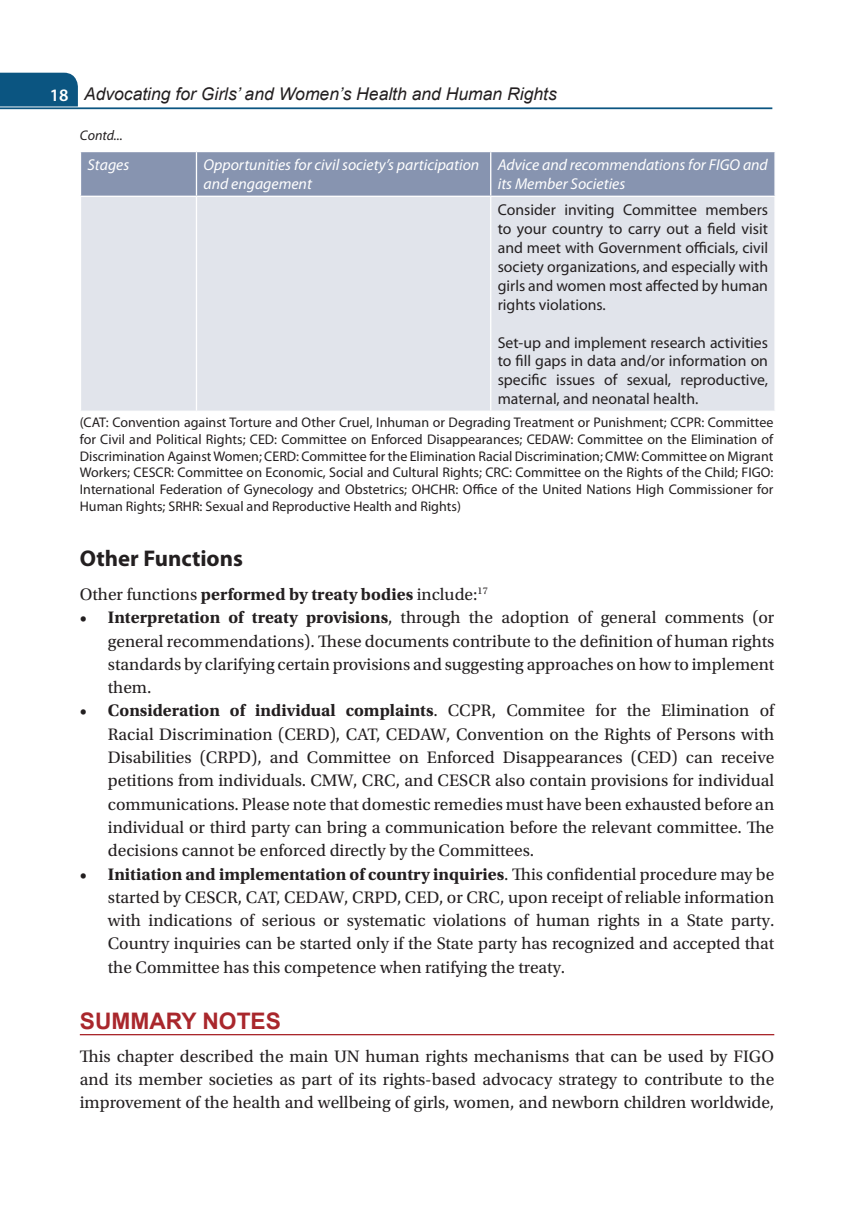
<style>
.page{position:relative;width:856px;height:1211px;background:#fff}
.page>*{position:absolute;margin:0;border:0;box-sizing:border-box;transform-origin:0 0}
.B_Level{font:700 22.75px "Myriad Pro";color:#231f20}
.A_Level{font:700 22.75px "Arial";color:#a9272c}
.Body_Text{font:17.5px/23.3px "Utopia Std";color:#231f20;text-align:justify}
.t1{font:italic 17.5px "Arial";color:#231f20}
.Body_Text-2{font:700 17.5px "Utopia Std";color:#231f20}
.Table_Text{font:15.75px/18.9px "Myriad Pro";color:#231f20;text-align:justify}
.Table_sub-head{font:italic 15.75px/18.9px "Myriad Pro";color:#fff}
.Table_Text-2{font:14px/16.8px "Myriad Pro";color:#231f20;text-align:justify}
.B_Level-2{font:italic 14px "Myriad Pro";color:#231f20}
.s1{font-family:"Myriad Pro";font-weight:600;font-style:normal;color:#fff}
.s2{font-weight:400}
.s3{font-weight:700}
</style>
<div class="page">
<div style="left:0;top:73px;width:78px;height:33px;background:#0b5581"></div>
<hr style="left:0;top:107px;width:772px;height:2px;background:#0b5581">
<div style="left:81px;top:152px;width:693px;height:43px;background:#8794b0"></div>
<div style="left:81px;top:197px;width:693px;height:213px;background:#e1e4eb"></div>
<hr style="left:196px;top:152px;width:1px;height:43px;background:#fff">
<hr style="left:490px;top:152px;width:1px;height:43px;background:#fff">
<hr style="left:196px;top:197px;width:1px;height:213px;background:#fff">
<hr style="left:490px;top:197px;width:1px;height:213px;background:#fff">
<hr style="left:80px;top:1033px;width:694px;height:2px;background:#a9272c">
<p class="t1" style="left:50px;top:83px;width:508px"><span class="s1">18</span> Advocating for Girls’ and Women’s Health and Human Rights</p>
<p class="B_Level-2" style="left:80px;top:127px;width:44px">Contd...</p>
<p class="Table_sub-head" style="left:87px;top:155px;width:43px">Stages</p>
<p class="Table_sub-head" style="left:203px;top:155px;width:277px">Opportunities for civil society’s participation and engagement</p>
<p class="Table_sub-head" style="left:497px;top:155px;width:271px">Advice and recommendations for FIGO and its Member Societies</p>
<p class="Table_Text" style="left:497px;top:200px;width:272px">Consider inviting Committee members to your country to carry out a field visit and meet with Government officials, civil society organizations, and especially with girls and women most affected by human rights violations.</p>
<p class="Table_Text" style="left:497px;top:332px;width:272px">Set-up and implement research activities to fill gaps in data and/or information on specific issues of sexual, reproductive, maternal, and neonatal health.</p>
<p class="Table_Text-2" style="left:80px;top:413px;width:695px">(CAT: Convention against Torture and Other Cruel, Inhuman or Degrading Treatment or Punishment; CCPR: Committee for Civil and Political Rights; CED: Committee on Enforced Disappearances; CEDAW: Committee on the Elimination of Discrimination Against Women; CERD: Committee for the Elimination Racial Discrimination; CMW: Committee on Migrant Workers; CESCR: Committee on Economic, Social and Cultural Rights; CRC: Committee on the Rights of the Child; FIGO:<br>International Federation of Gynecology and Obstetrics; OHCHR: Office of the United Nations High Commissioner for Human Rights; SRHR: Sexual and Reproductive Health and Rights)</p>
<p class="B_Level" style="left:80px;top:543px;width:165px">Other Functions</p>
<p class="Body_Text-2" style="left:80px;top:584px;width:409px"><span class="s2">Other functions</span> performed by treaty bodies <span class="s2">include:</span><sup>17</sup></p>
<p class="Body_Text" style="left:108px;top:606px;width:667px;text-indent:-28px">• <span class="s3">Interpretation of treaty provisions</span>, through the adoption of general comments (or general recommendations). These documents contribute to the definition of human rights standards by clarifying certain provisions and suggesting approaches on how to implement them.</p>
<p class="Body_Text" style="left:108px;top:699px;width:667px;text-indent:-28px">• <span class="s3">Consideration of individual complaints</span>. CCPR, Commitee for the Elimination of Racial Discrimination (CERD), CAT, CEDAW, Convention on the Rights of Persons with Disabilities (CRPD), and Committee on Enforced Disappearances (CED) can receive petitions from individuals. CMW, CRC, and CESCR also contain provisions for individual communications. Please note that domestic remedies must have been exhausted before an individual or third party can bring a communication before the relevant committee. The decisions cannot be enforced directly by the Committees.</p>
<p class="Body_Text" style="left:108px;top:862px;width:667px;text-indent:-28px">• <span class="s3">Initiation and implementation of country inquiries</span>. This confidential procedure may be started by CESCR, CAT, CEDAW, CRPD, CED, or CRC, upon receipt of reliable information with indications of serious or systematic violations of human rights in a State party.<br>Country inquiries can be started only if the State party has recognized and accepted that the Committee has this competence when ratifying the treaty.</p>
<p class="A_Level" style="left:80px;top:1005px;width:202px">SUMMARY NOTES</p>
<p class="Body_Text" style="left:80px;top:1045px;width:695px;line-height:22.8px">This chapter described the main UN human rights mechanisms that can be used by FIGO and its member societies as part of its rights-based advocacy strategy to contribute to the improvement of the health and wellbeing of girls, women, and newborn children worldwide,</p>
</div>
